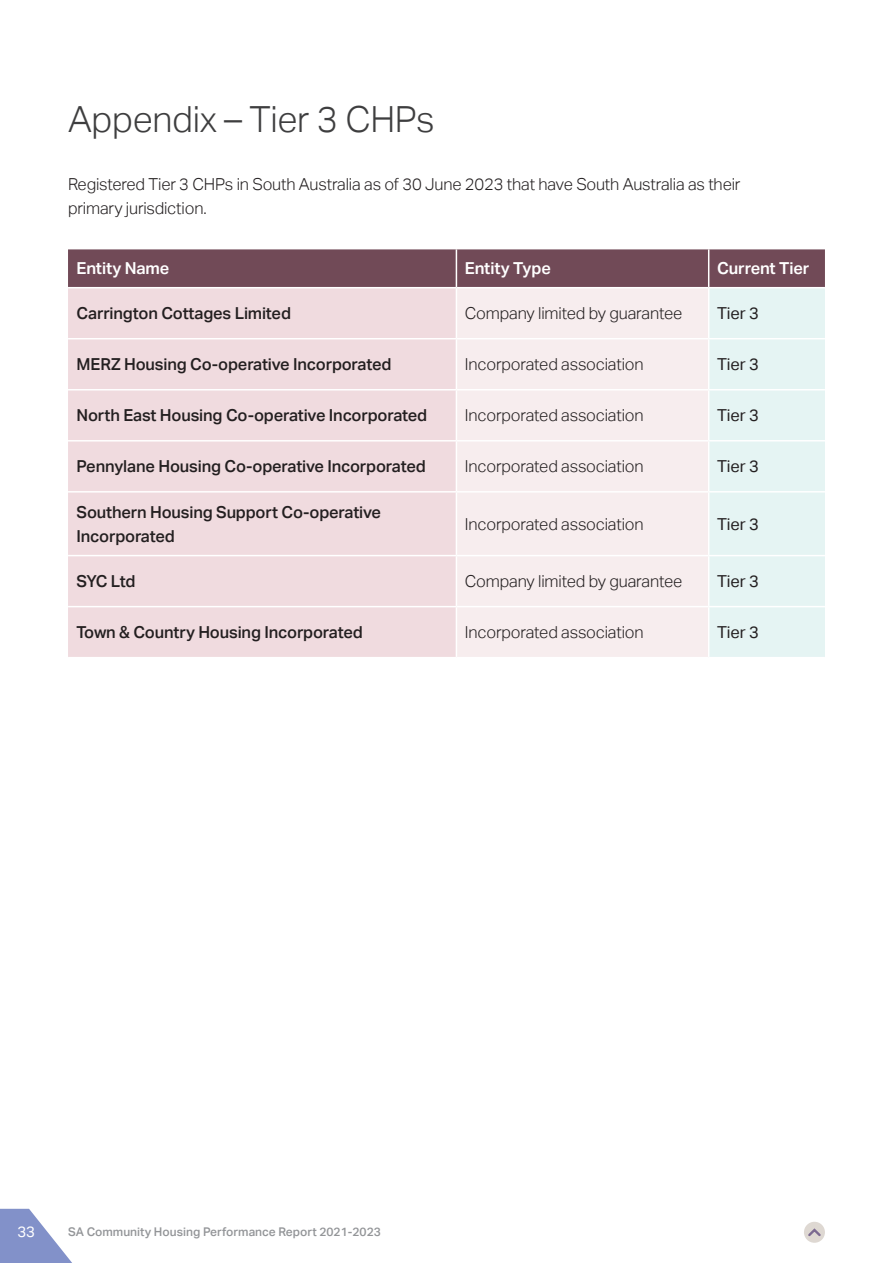
<style>
.page{position:relative;width:893px;height:1263px;background:#fff}
.page>*{position:absolute;margin:0;border:0;box-sizing:border-box;transform-origin:0 0}
.t1{font:300 36px "Aktiv Grotesk";letter-spacing:-.01em;color:#3e3e3f}
.t2{font:300 16.5px/24px "Aktiv Grotesk";letter-spacing:-.01em;color:#231f20}
.t3{font:500 16.5px/24px "Aktiv Grotesk";letter-spacing:-.01em;color:#231f20}
.t4{font:16.5px "Aktiv Grotesk";letter-spacing:-.01em;color:#231f20}
.t5{font:600 16.5px "Aktiv Grotesk";letter-spacing:-.01em;color:#fff}
.t6{font:15px "Aktiv Grotesk";color:#fff}
.t7{font:500 12px "Aktiv Grotesk";color:#939598}
</style>
<div class="page">
<svg style="left:68px;top:249px;width:757px;height:408px;background:#e4d6d9"></svg>
<hr style="left:68px;top:287px;width:388px;height:1px;background:#fff">
<hr style="left:456px;top:287px;width:253px;height:1px;background:#fff">
<hr style="left:709px;top:287px;width:116px;height:1px;background:#fff">
<hr style="left:68px;top:338px;width:388px;height:1px;background:#fff">
<hr style="left:456px;top:338px;width:253px;height:1px;background:#fff">
<hr style="left:709px;top:338px;width:116px;height:1px;background:#fff">
<hr style="left:68px;top:389px;width:388px;height:1px;background:#fff">
<hr style="left:456px;top:389px;width:253px;height:1px;background:#fff">
<hr style="left:709px;top:389px;width:116px;height:1px;background:#fff">
<hr style="left:68px;top:440px;width:388px;height:1px;background:#fff">
<hr style="left:456px;top:440px;width:253px;height:1px;background:#fff">
<hr style="left:709px;top:440px;width:116px;height:1px;background:#fff">
<hr style="left:68px;top:491px;width:388px;height:2px;background:#fff">
<hr style="left:456px;top:491px;width:253px;height:2px;background:#fff">
<hr style="left:709px;top:491px;width:116px;height:2px;background:#fff">
<hr style="left:68px;top:555px;width:388px;height:1px;background:#fff">
<hr style="left:456px;top:555px;width:253px;height:1px;background:#fff">
<hr style="left:709px;top:555px;width:116px;height:1px;background:#fff">
<hr style="left:68px;top:606px;width:388px;height:1px;background:#fff">
<hr style="left:456px;top:606px;width:253px;height:1px;background:#fff">
<hr style="left:709px;top:606px;width:116px;height:1px;background:#fff">
<hr style="left:456px;top:249px;width:1px;height:38px;background:#fff">
<hr style="left:708px;top:249px;width:1px;height:38px;background:#fff">
<hr style="left:456px;top:288px;width:1px;height:50px;background:#fff">
<hr style="left:708px;top:288px;width:1px;height:50px;background:#fff">
<hr style="left:456px;top:339px;width:1px;height:50px;background:#fff">
<hr style="left:708px;top:339px;width:1px;height:50px;background:#fff">
<hr style="left:456px;top:390px;width:1px;height:50px;background:#fff">
<hr style="left:708px;top:390px;width:1px;height:50px;background:#fff">
<hr style="left:456px;top:441px;width:1px;height:50px;background:#fff">
<hr style="left:708px;top:441px;width:1px;height:50px;background:#fff">
<hr style="left:456px;top:493px;width:1px;height:62px;background:#fff">
<hr style="left:708px;top:493px;width:1px;height:62px;background:#fff">
<hr style="left:456px;top:556px;width:1px;height:50px;background:#fff">
<hr style="left:708px;top:556px;width:1px;height:50px;background:#fff">
<hr style="left:456px;top:607px;width:1px;height:50px;background:#fff">
<hr style="left:708px;top:607px;width:1px;height:50px;background:#fff">
<svg style="left:0;top:1209px;width:72px;height:54px"></svg>
<div style="left:804px;top:1222px;width:21px;height:21px;background:#ded8d2;border-radius:50%"></div>
<svg style="left:808px;top:1228px;width:13px;height:9px"></svg>
<h1 class="t1" style="left:68px;top:99px;width:368px">Appendix – Tier 3 CHPs</h1>
<p class="t2" style="left:68px;top:172px;width:674px">Registered Tier 3 CHPs in South Australia as of 30 June 2023 that have South Australia as their primary jurisdiction.</p>
<p class="t5" style="left:77px;top:259px;width:94px">Entity Name</p>
<p class="t5" style="left:465px;top:259px;width:88px">Entity Type</p>
<p class="t5" style="left:717px;top:259px;width:94px">Current Tier</p>
<p class="t3" style="left:77px;top:301px;width:216px">Carrington Cottages Limited</p>
<p class="t2" style="left:465px;top:301px;width:219px">Company limited by guarantee</p>
<p class="t4" style="left:717px;top:304px;width:43px">Tier 3</p>
<p class="t3" style="left:77px;top:352px;width:316px">MERZ Housing Co-operative Incorporated</p>
<p class="t2" style="left:465px;top:352px;width:180px">Incorporated association</p>
<p class="t4" style="left:717px;top:355px;width:43px">Tier 3</p>
<p class="t3" style="left:77px;top:403px;width:352px">North East Housing Co-operative Incorporated</p>
<p class="t2" style="left:465px;top:403px;width:180px">Incorporated association</p>
<p class="t4" style="left:717px;top:406px;width:43px">Tier 3</p>
<p class="t3" style="left:77px;top:454px;width:351px">Pennylane Housing Co-operative Incorporated</p>
<p class="t2" style="left:465px;top:454px;width:180px">Incorporated association</p>
<p class="t4" style="left:717px;top:457px;width:43px">Tier 3</p>
<p class="t3" style="left:77px;top:500px;width:306px">Southern Housing Support Co-operative<br>Incorporated</p>
<p class="t2" style="left:465px;top:512px;width:180px">Incorporated association</p>
<p class="t4" style="left:717px;top:514px;width:43px">Tier 3</p>
<p class="t3" style="left:77px;top:569px;width:60px">SYC Ltd</p>
<p class="t2" style="left:465px;top:569px;width:219px">Company limited by guarantee</p>
<p class="t4" style="left:717px;top:572px;width:43px">Tier 3</p>
<p class="t3" style="left:77px;top:620px;width:288px">Town &amp; Country Housing Incorporated</p>
<p class="t2" style="left:465px;top:620px;width:180px">Incorporated association</p>
<p class="t4" style="left:717px;top:623px;width:43px">Tier 3</p>
<p class="t6" style="left:17px;top:1223px;width:19px">33</p>
<p class="t7" style="left:68px;top:1225px;width:314px">SA Community Housing Performance Report 2021-2023</p>
</div>
